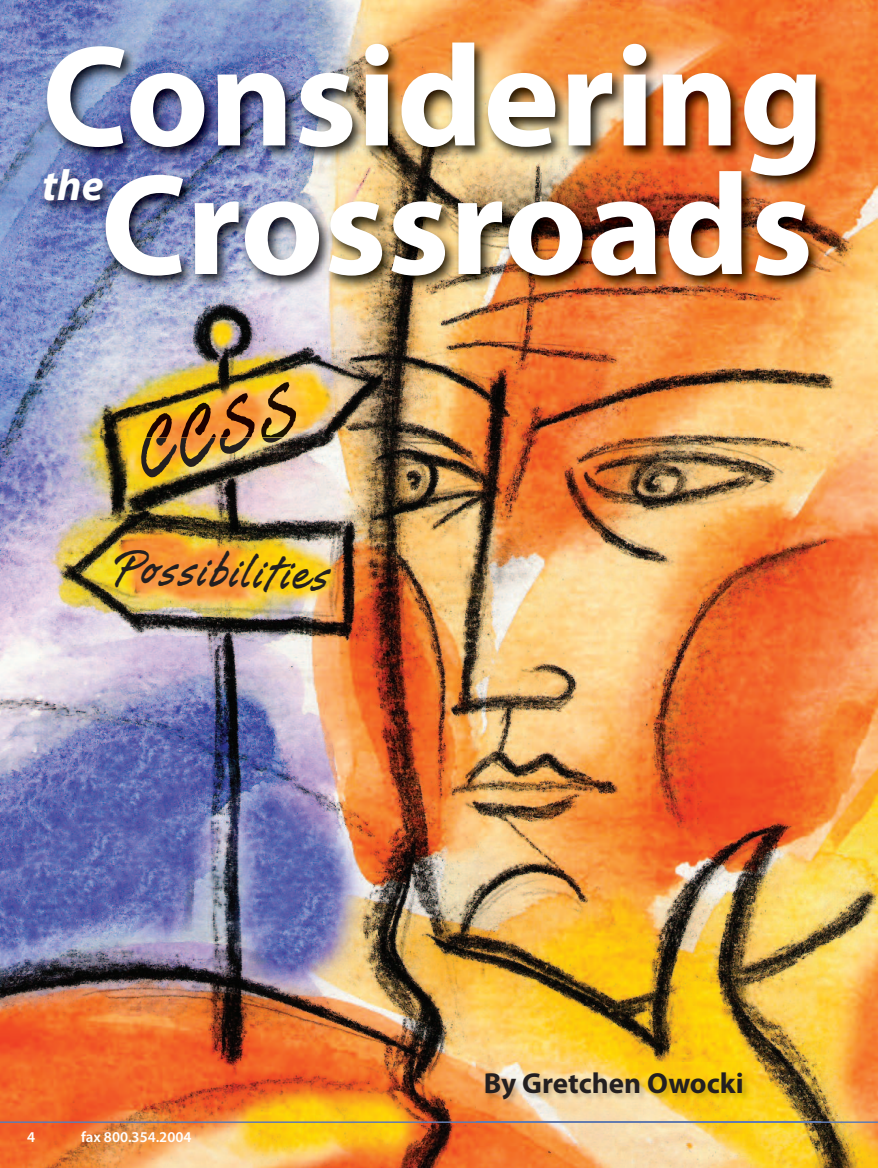
<style>
.page{position:relative;width:878px;height:1168px;background:#fff}
.page>*{position:absolute;margin:0;border:0;box-sizing:border-box;transform-origin:0 0}
.t1{font:700 144.9px "Myriad Pro";color:#fff}
.t2{font:72px "Tiza Negra";color:#231f20}
.t3{font:47.25px "Tiza Negra";color:#231f20}
.t4{font:italic 700 43.5px "Myriad Pro";color:#fff}
.t5{font:700 29.1px "Myriad Pro";color:#231f20}
.t6{font:600 15px "Myriad Pro";color:#fff}
</style>
<div class="page">
<img style="left:0;top:0;width:878px;height:1168px">
<hr style="left:0;top:1121px;width:878px;height:2px;background:#627baf">
<img style="left:476px;top:1063px;width:344px;height:82px">
<img style="left:0;top:13px;width:877px;height:424px">
<img style="left:145px;top:393px;width:102px;height:44px">
<p class="t1" style="left:42px;top:42px;width:783px">Considering</p>
<p class="t4" style="left:42px;top:170px;width:63px">the</p>
<p class="t1" style="left:101px;top:171px;width:714px">Crossroads</p>
<p class="t2" style="left:131px;top:425px;width:164px;rotate:-15deg">CCSS</p>
<p class="t3" style="left:115px;top:548px;width:215px;rotate:2deg">Possibilities</p>
<p class="t6" style="left:27px;top:1131px;width:10px">4</p>
<p class="t6" style="left:81px;top:1131px;width:112px">fax 800.354.2004</p>
<p class="t5" style="left:484px;top:1072px;width:262px">By Gretchen Owocki</p>
</div>
